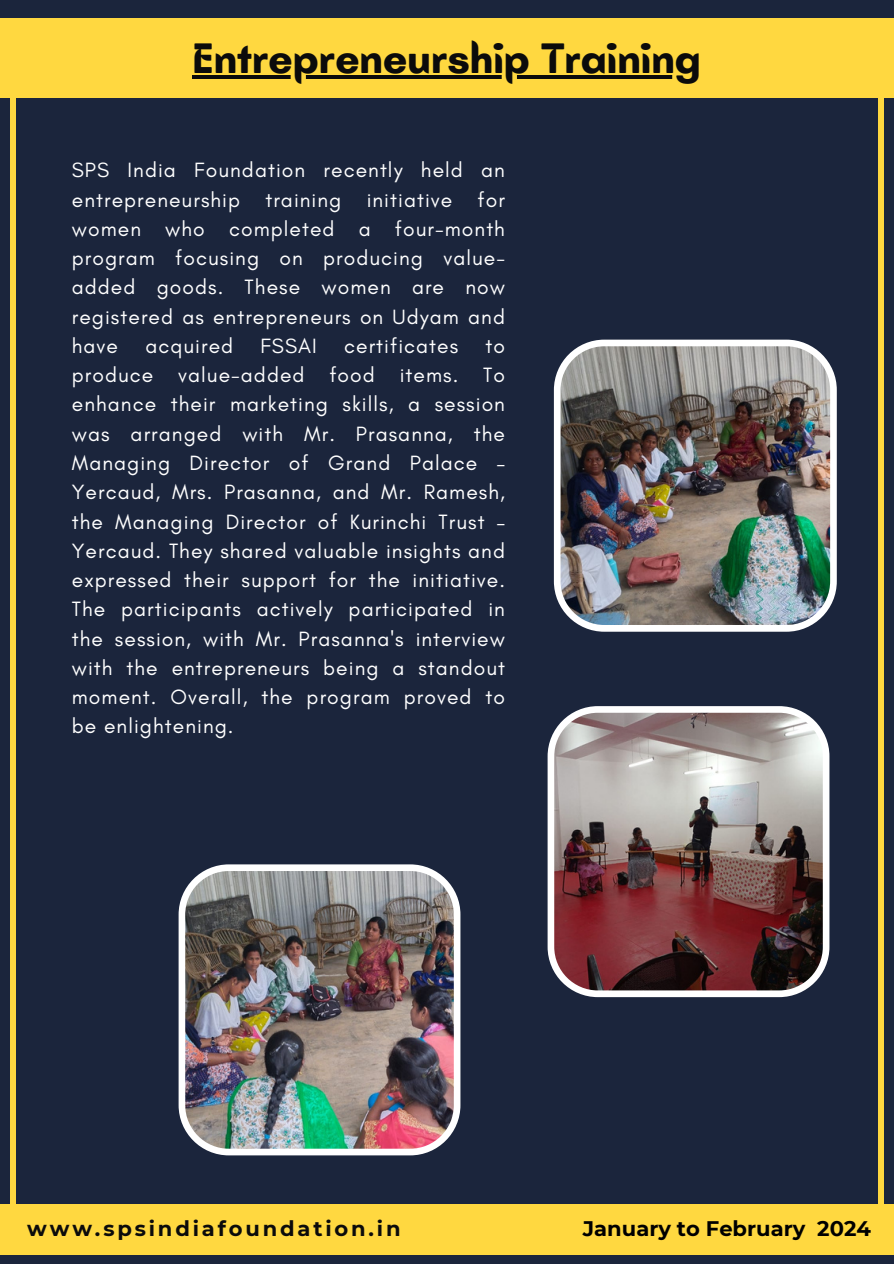
<style>
.page{position:relative;width:894px;height:1264px;background:#fff}
.page>*{position:absolute;margin:0;border:0;box-sizing:border-box;transform-origin:0 0}
.t1{font:700 43.5px "Batangas";color:#0b0b0b}
.t2{font:21px/29.2px "Glacial Indifference";letter-spacing:.05em;color:#fff;text-align:justify}
.t3{font:700 21px "Montserrat";letter-spacing:.135em;color:#0b0b0b}
.t4{font:700 21px "Montserrat";color:#000}
</style>
<div class="page">
<div style="left:0;top:0;width:893px;height:1263px;background:#1b253c"></div>
<div style="left:0;top:1204px;width:893px;height:50px;background:#ffd840"></div>
<div style="left:10px;top:43px;width:6px;height:1161px;background:#ffd840"></div>
<div style="left:877px;top:43px;width:6px;height:1161px;background:#ffd840"></div>
<div style="left:0;top:18px;width:893px;height:80px;background:#ffd840"></div>
<img style="left:547px;top:706px;width:282px;height:291px">
<img style="left:553px;top:339px;width:283px;height:292px">
<img style="left:178px;top:864px;width:282px;height:291px">
<hr style="left:192px;top:75px;width:508px;height:3px;background:#0b0b0b">
<h2 class="t1" style="left:192px;top:32px;width:509px">Entrepreneurship Training</h2>
<p class="t2" style="left:72px;top:155px;width:434px">SPS India Foundation recently held an entrepreneurship training initiative for women who completed a four-month program focusing on producing value&shy;added goods. These women are now registered as entrepreneurs on Udyam and have</p>
<p class="t2" style="left:145px;top:331px;width:89px">acquired</p>
<p class="t2" style="left:260px;top:331px;width:58px">FSSAI</p>
<p class="t2" style="left:344px;top:331px;width:116px">certificates</p>
<p class="t2" style="left:72px;top:331px;width:434px;text-indent:413px">to produce value-added food items. To enhance their marketing skills, a session was arranged with Mr. Prasanna, the Managing Director of Grand Palace – Yercaud, Mrs. Prasanna, and Mr. Ramesh, the Managing Director of Kurinchi Trust – Yercaud. They shared valuable insights and expressed their support for the initiative.<br>The participants actively participated in the session, with Mr. Prasanna's interview with the entrepreneurs being a standout moment. Overall, the program proved to be enlightening.</p>
<p class="t3" style="left:27px;top:1215px;width:375px">www.spsindiafoundation.in</p>
<h2 class="t4" style="left:582px;top:1215px;width:289px">January to February 2024</h2>
</div>
